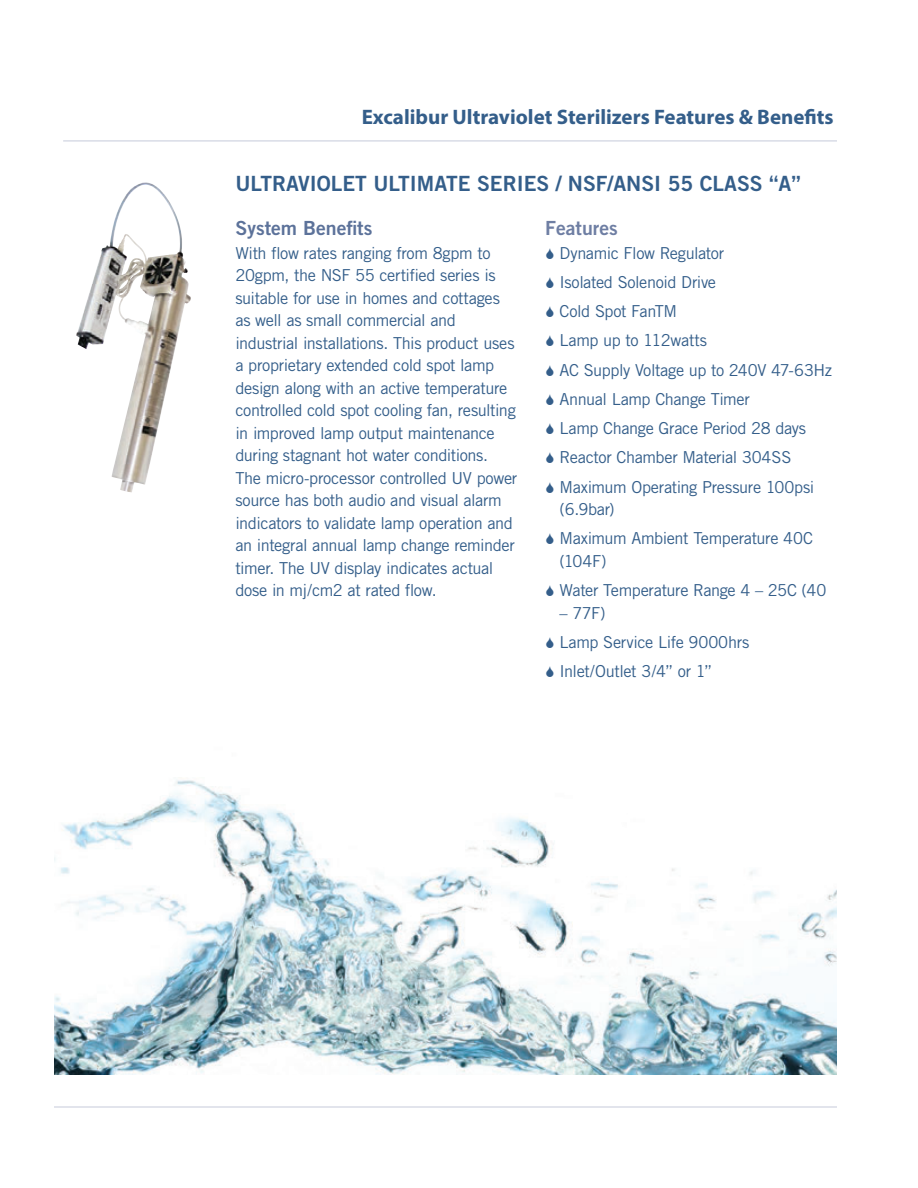
<style>
.page{position:relative;width:918px;height:1188px;background:#fff}
.page>*{position:absolute;margin:0;border:0;box-sizing:border-box;transform-origin:0 0}
.t1{font:700 21px "Myriad Pro";color:#345e8a}
.t2{font:21px "Trade Gothic Bold Two";color:#345e8a}
.t3{font:19.5px "Trade Gothic Bold Two";color:#5c729a}
.t4{font:19.5px "Trade Gothic Bold Two";color:#6e7ea3}
.t5{font:16.5px/22.5px "Trade Gothic";letter-spacing:-.025em;color:#345e8a}
</style>
<div class="page">
<hr style="left:54px;top:1106px;width:783px;height:2px;background:#ccd0de">
<img style="left:76px;top:183px;width:70px;height:309px">
<hr style="left:63px;top:140px;width:774px;height:1px;background:#ccd0de">
<img style="left:54px;top:780px;width:783px;height:295px">
<p class="t1" style="left:362px;top:103px;width:474px">Excalibur Ultraviolet Sterilizers Features &amp; Benefits</p>
<p class="t2" style="left:235px;top:171px;width:567px">ULTRAVIOLET ULTIMATE SERIES / NSF/ANSI 55 CLASS “A”</p>
<p class="t3" style="left:235px;top:216px;width:139px">System Benefits</p>
<p class="t5" style="left:235px;top:241px;width:283px">With flow rates ranging from 8gpm to 20gpm, the NSF 55 certified series is suitable for use in homes and cottages as well as small commercial and industrial installations. This product uses a proprietary extended cold spot lamp design along with an active temperature controlled cold spot cooling fan, resulting in improved lamp output maintenance during stagnant hot water conditions.<br>The micro-processor controlled UV power source has both audio and visual alarm indicators to validate lamp operation and an integral annual lamp change reminder timer. The UV display indicates actual dose in mj/cm2 at rated flow.</p>
<p class="t4" style="left:545px;top:216px;width:74px">Features</p>
<p class="t5" style="left:560px;top:238px;width:274px;line-height:29.2px">Dynamic Flow Regulator<br>Isolated Solenoid Drive<br>Cold Spot FanTM<br>Lamp up to 112watts<br>AC Supply Voltage up to 240V 47-63Hz<br>Annual Lamp Change Timer<br>Lamp Change Grace Period 28 days<br>Reactor Chamber Material 304SS<br>Maximum Operating Pressure 100psi</p>
<p class="t5" style="left:560px;top:494px;width:255px;line-height:29.2px">(6.9bar)<br>Maximum Ambient Temperature 40C</p>
<p class="t5" style="left:560px;top:546px;width:268px;line-height:29.2px">(104F)<br>Water Temperature Range 4 – 25C (40</p>
<p class="t5" style="left:560px;top:598px;width:191px;line-height:29.2px">– 77F)<br>Lamp Service Life 9000hrs<br>Inlet/Outlet 3/4” or 1”</p>
</div>
